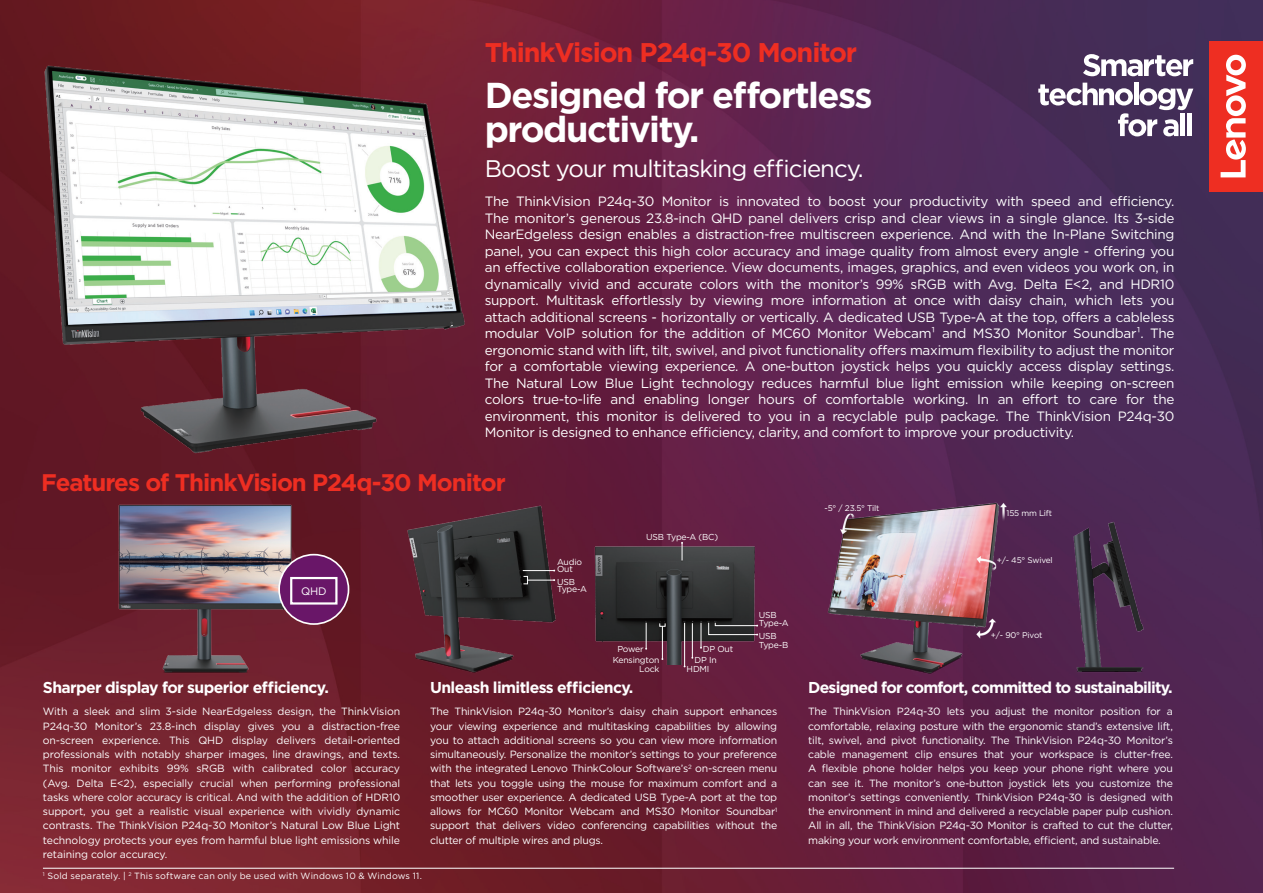
<style>
.page{position:relative;width:1263px;height:893px;background:#fff}
.page>*{position:absolute;margin:0;border:0;box-sizing:border-box;transform-origin:0 0}
.t1{font:700 36px/34.5px "Gotham";letter-spacing:-.04em;color:#fff}
.t2{font:700 27px "Gotham";letter-spacing:-.04em;color:#ee2e22}
.t3{font:700 24px "Gotham";letter-spacing:-.04em;color:#ee2e22}
.t4{font:24px "Gotham";letter-spacing:-.04em;color:#fff}
.t5{font:700 15.75px "Gotham";letter-spacing:-.045em;color:#fff}
.t6{font:13.5px/16.5px "Gotham";letter-spacing:-.02em;color:#fff;text-align:justify}
.t7{font:10.8px "Gotham";color:#fff}
.t8{font:10.5px/14.2px "Gotham";letter-spacing:-.02em;color:#fff;text-align:justify}
.t9{font:9px "Gotham";letter-spacing:.02em;color:#fff}
.t10{font:8.7px/8.2px "Gotham";letter-spacing:-.02em;color:#fff}
.t11{font:8.25px "Gotham";letter-spacing:-.02em;color:#fff}
</style>
<div class="page">
<img style="left:0;top:0;width:1263px;height:893px">
<hr style="left:43px;top:868px;width:1131px;height:1px;background:#fff">
<svg style="left:1083px;top:54px;width:110px;height:22px"></svg>
<svg style="left:1038px;top:83px;width:155px;height:53px"></svg>
<div style="left:1180px;top:114px;width:5px;height:22px;background:#fff"></div>
<div style="left:1187px;top:114px;width:5px;height:22px;background:#fff"></div>
<div style="left:1209px;top:41px;width:50px;height:150px;background:#ee2e22"></div>
<svg style="left:1220px;top:55px;width:26px;height:122px"></svg>
<div style="left:1256px;top:41px;width:7px;height:150px;background:#ee2e22"></div>
<img style="left:26px;top:45px;width:452px;height:417px">
<img style="left:1069px;top:515px;width:79px;height:165px">
<img style="left:818px;top:499px;width:192px;height:175px">
<img style="left:85px;top:497px;width:246px;height:183px">
<div style="left:279px;top:555px;width:69px;height:69px;background:#691668;border-radius:50%"></div>
<div style="left:278px;top:554px;width:71px;height:71px;border:2px solid #fff;border-radius:50%"></div>
<div style="left:290px;top:577px;width:47px;height:28px;border:2px solid #fff"></div>
<img style="left:588px;top:536px;width:181px;height:129px">
<svg style="left:645px;top:623px;width:2px;height:27px"></svg>
<hr style="left:684px;top:623px;width:1px;height:43px;background:#fff">
<hr style="left:692px;top:623px;width:1px;height:35px;background:#fff">
<svg style="left:700px;top:623px;width:2px;height:26px"></svg>
<svg style="left:681px;top:542px;width:2px;height:18px"></svg>
<svg style="left:708px;top:622px;width:50px;height:13px"></svg>
<hr style="left:662px;top:626px;width:1px;height:33px;background:#fff">
<svg style="left:659px;top:623px;width:6px;height:4px"></svg>
<img style="left:395px;top:498px;width:171px;height:183px">
<hr style="left:523px;top:570px;width:31px;height:1px;background:#fff">
<svg style="left:528px;top:579px;width:27px;height:2px"></svg>
<div style="left:523px;top:576px;width:5px;height:8px;border:1px solid #fff"></div>
<h2 class="t2" style="left:485px;top:35px;width:374px">ThinkVision P24q-30 Monitor</h2>
<h1 class="t1" style="left:485px;top:77px;width:389px">Designed for effortless productivity.</h1>
<h3 class="t4" style="left:485px;top:153px;width:380px">Boost your multitasking efficiency.</h3>
<p class="t6" style="left:485px;top:193px;width:691px">The ThinkVision P24q-30 Monitor is innovated to boost your productivity with speed and efficiency.<br>The monitor’s generous 23.8-inch QHD panel delivers crisp and clear views in a single glance. Its 3-side NearEdgeless design enables a distraction-free multiscreen experience. And with the In-Plane Switching panel, you can expect this high color accuracy and image quality from almost every angle - offering you an effective collaboration experience. View documents, images, graphics, and even videos you work on, in dynamically vivid and accurate colors with the monitor’s 99% sRGB with Avg. Delta E&lt;2, and HDR10 support. Multitask effortlessly by viewing more information at once with daisy chain, which lets you attach additional screens - horizontally or vertically. A dedicated USB Type-A at the top, offers a cableless modular VoIP solution for the addition of MC60 Monitor Webcam¹ and MS30 Monitor Soundbar¹. The ergonomic stand with lift, tilt, swivel, and pivot functionality offers maximum flexibility to adjust the monitor for a comfortable viewing experience. A one-button joystick helps you quickly access display settings.<br>The Natural Low Blue Light technology reduces harmful blue light emission while keeping on-screen colors true-to-life and enabling longer hours of comfortable working. In an effort to care for the environment, this monitor is delivered to you in a recyclable pulp package. The ThinkVision P24q-30<br>Monitor is designed to enhance efficiency, clarity, and comfort to improve your productivity.</p>
<h3 class="t3" style="left:41px;top:467px;width:466px">Features of ThinkVision P24q-30 Monitor</h3>
<p class="t7" style="left:301px;top:584px;width:27px">QHD</p>
<p class="t10" style="left:557px;top:558px;width:26px;line-height:7.5px">Audio<br>Out</p>
<p class="t10" style="left:557px;top:578px;width:31px;line-height:7.5px">USB<br>Type-A</p>
<p class="t10" style="left:646px;top:532px;width:73px">USB Type-A (BC)</p>
<p class="t10" style="left:617px;top:645px;width:28px">Power</p>
<p class="t10" style="left:613px;top:656px;width:48px;line-height:9px;text-align:right">Kensington<br>Lock</p>
<p class="t10" style="left:703px;top:645px;width:32px">DP Out</p>
<p class="t10" style="left:694px;top:655px;width:24px">DP In</p>
<p class="t10" style="left:687px;top:664px;width:24px">HDMI</p>
<p class="t10" style="left:759px;top:610px;width:31px">USB<br>Type-A</p>
<p class="t10" style="left:759px;top:632px;width:31px">USB<br>Type-B</p>
<h3 class="t5" style="left:43px;top:677px;width:287px">Sharper display for superior efficiency.</h3>
<p class="t8" style="left:43px;top:704px;width:359px">With a sleek and slim 3-side NearEdgeless design, the ThinkVision P24q-30 Monitor’s 23.8-inch display gives you a distraction-free on-screen experience. This QHD display delivers detail-oriented professionals with notably sharper images, line drawings, and texts.<br>This monitor exhibits 99% sRGB with calibrated color accuracy (Avg. Delta E&lt;2), especially crucial when performing professional tasks where color accuracy is critical. And with the addition of HDR10 support, you get a realistic visual experience with vividly dynamic contrasts. The ThinkVision P24q-30 Monitor’s Natural Low Blue Light technology protects your eyes from harmful blue light emissions while retaining color accuracy.</p>
<p class="t9" style="left:43px;top:870px;width:381px"><sup>1</sup> Sold separately. | <sup>2</sup> This software can only be used with Windows 10 &amp; Windows 11.</p>
<h3 class="t5" style="left:430px;top:677px;width:205px">Unleash limitless efficiency.</h3>
<p class="t8" style="left:430px;top:704px;width:349px">The ThinkVision P24q-30 Monitor’s daisy chain support enhances your viewing experience and multitasking capabilities by allowing you to attach additional screens so you can view more information simultaneously. Personalize the monitor’s settings to your preference with the integrated Lenovo ThinkColour Software’s<sup>2</sup> on-screen menu that lets you toggle using the mouse for maximum comfort and a smoother user experience. A dedicated USB Type-A port at the top allows for MC60 Monitor Webcam and MS30 Monitor Soundbar<sup>1 </sup>support that delivers video conferencing capabilities without the clutter of multiple wires and plugs.</p>
<p class="t11" style="left:824px;top:503px;width:56px">-5° / 23.5° Tilt</p>
<p class="t11" style="left:1006px;top:507px;width:47px">155 mm Lift</p>
<p class="t11" style="left:997px;top:555px;width:58px">+/- 45° Swivel</p>
<p class="t11" style="left:991px;top:630px;width:53px">+/- 90° Pivot</p>
<h3 class="t5" style="left:808px;top:677px;width:366px">Designed for comfort, committed to sustainability.</h3>
<p class="t8" style="left:808px;top:704px;width:366px">The ThinkVision P24q-30 lets you adjust the monitor position for a comfortable, relaxing posture with the ergonomic stand’s extensive lift, tilt, swivel, and pivot functionality. The ThinkVision P24q-30 Monitor’s cable management clip ensures that your workspace is clutter-free.<br>A flexible phone holder helps you keep your phone right where you can see it. The monitor’s one-button joystick lets you customize the monitor’s settings conveniently. ThinkVision P24q-30 is designed with the environment in mind and delivered a recyclable paper pulp cushion.<br>All in all, the ThinkVision P24q-30 Monitor is crafted to cut the clutter, making your work environment comfortable, efficient, and sustainable.</p>
</div>
